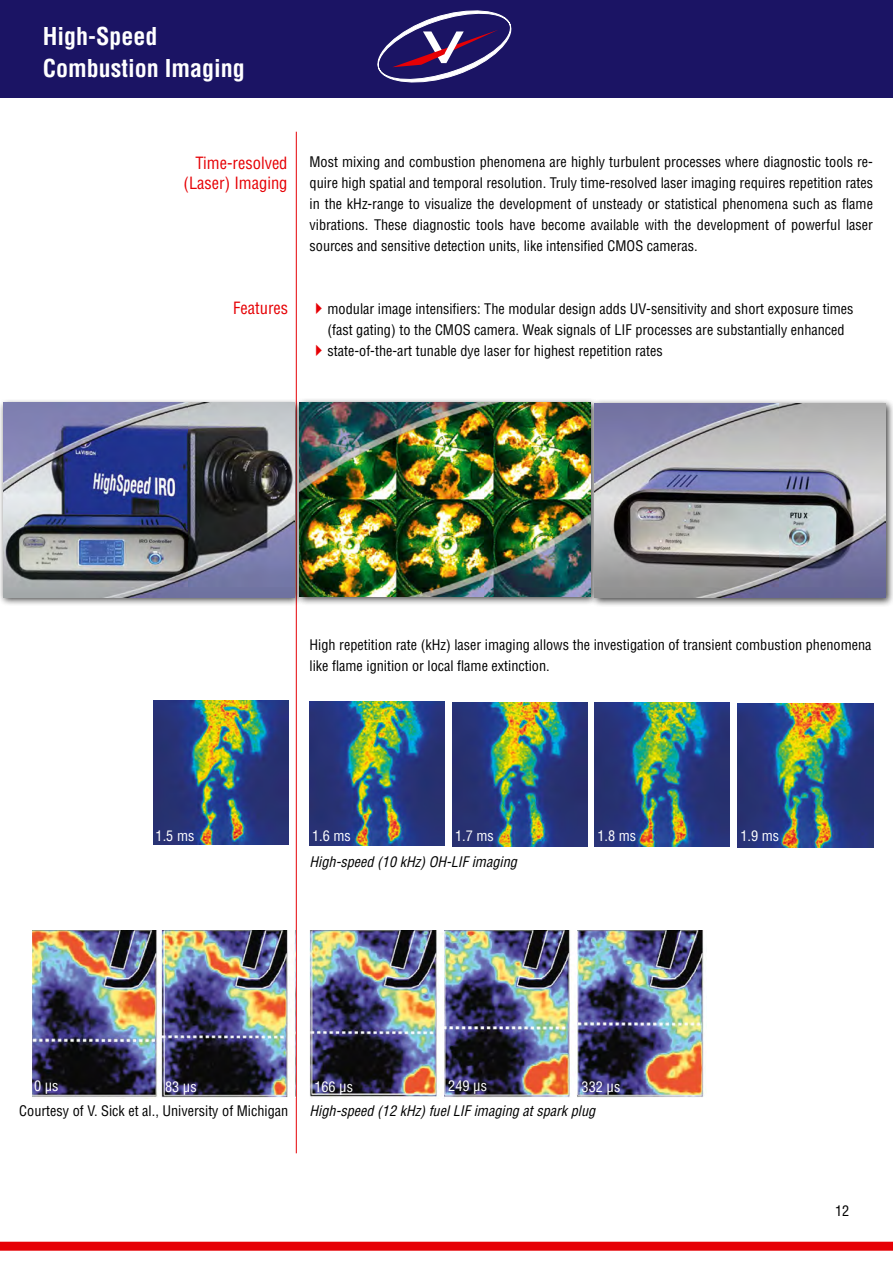
<style>
.page{position:relative;width:893px;height:1263px;background:#fff}
.page>*{position:absolute;margin:0;border:0;box-sizing:border-box;transform-origin:0 0}
.t1{font:700 condensed 24px/31.5px "Helvetica";color:#fff}
.t2{font:condensed 16.5px/19.8px "Helvetica";color:#e60005;text-align:right}
.t3{font:condensed 14.25px/21px "Helvetica";color:#000}
.t4{font:italic condensed 14.25px "Helvetica";color:#000}
.t5{font:condensed 14.25px "Helvetica";color:#fff}
.s1{color:#e60005}
.s2{font-size:15px}
</style>
<div class="page">
<div style="left:0;top:0;width:893px;height:97px;background:#1b1464"></div>
<hr style="left:296px;top:132px;width:1px;height:1021px;background:#e60005">
<div style="left:0;top:1242px;width:893px;height:9px;background:#e60005"></div>
<svg style="left:378px;top:11px;width:133px;height:71px"></svg>
<div style="left:0;top:398px;width:303px;height:209px;background:#000;opacity:.75"></div>
<img style="left:3px;top:403px;width:291px;height:194px">
<div style="left:295px;top:398px;width:304px;height:208px;background:#000;opacity:.75"></div>
<img style="left:300px;top:403px;width:290px;height:193px">
<div style="left:590px;top:399px;width:303px;height:208px;background:#000;opacity:.75"></div>
<img style="left:595px;top:403px;width:291px;height:195px">
<img style="left:153px;top:701px;width:135px;height:144px">
<img style="left:310px;top:701px;width:135px;height:144px">
<img style="left:452px;top:702px;width:135px;height:144px">
<img style="left:594px;top:703px;width:135px;height:144px">
<img style="left:738px;top:703px;width:135px;height:144px">
<img style="left:32px;top:931px;width:264px;height:167px">
<img style="left:310px;top:930px;width:394px;height:168px">
<h1 class="t1" style="left:43px;top:21px;width:204px">High-Speed<br>Combustion Imaging</h1>
<p class="t2" style="left:184px;top:153px;width:105px">Time-resolved (Laser) Imaging</p>
<p class="t3" style="left:310px;top:151px;width:565px;text-align:justify">Most mixing and combustion phenomena are highly turbulent processes where diagnostic tools re&shy;quire high spatial and temporal resolution. Truly time-resolved laser imaging requires repetition rates in the kHz-range to visualize the development of unsteady or statistical phenomena such as flame vibrations. These diagnostic tools have become available with the development of powerful laser sources and sensitive detection units, like intensified CMOS cameras.</p>
<p class="t2" style="left:233px;top:297px;width:56px">Features</p>
<p class="t3" style="left:327px;top:298px;width:528px;text-indent:-18px"><span class="s1">✔</span>modular image intensifiers: The modular design adds UV-sensitivity and short exposure times (fast gating) to the CMOS camera. Weak signals of LIF processes are substantially enhanced</p>
<p class="t3" style="left:310px;top:340px;width:355px"><span class="s1">✔</span>state-of-the-art tunable dye laser for highest repetition rates</p>
<p class="t3" style="left:310px;top:634px;width:563px">High repetition rate (kHz) laser imaging allows the investigation of transient combustion phenomena like flame ignition or local flame extinction.</p>
<p class="t5" style="left:156px;top:827px;width:40px">1.5 ms</p>
<p class="t5" style="left:312px;top:827px;width:40px">1.6 ms</p>
<p class="t5" style="left:455px;top:827px;width:40px">1.7 ms</p>
<p class="t5" style="left:597px;top:827px;width:40px">1.8 ms</p>
<p class="t5" style="left:740px;top:827px;width:40px">1.9 ms</p>
<p class="t4" style="left:310px;top:853px;width:209px">High-speed (10 kHz) OH-LIF imaging</p>
<p class="t5" style="left:34px;top:1077px;width:26px">0 <span class="s2">µ</span>s</p>
<p class="t5" style="left:165px;top:1078px;width:33px">83 <span class="s2">µ</span>s</p>
<p class="t5" style="left:314px;top:1078px;width:40px">166 <span class="s2">µ</span>s</p>
<p class="t5" style="left:448px;top:1077px;width:40px">249 <span class="s2">µ</span>s</p>
<p class="t5" style="left:582px;top:1078px;width:40px">332 <span class="s2">µ</span>s</p>
<p class="t3" style="left:19px;top:1100px;width:270px">Courtesy of V. Sick et al., University of Michigan</p>
<p class="t4" style="left:310px;top:1102px;width:287px">High-speed (12 kHz) fuel LIF imaging at spark plug</p>
<p class="t3" style="left:835px;top:1200px;width:16px">12</p>
</div>
